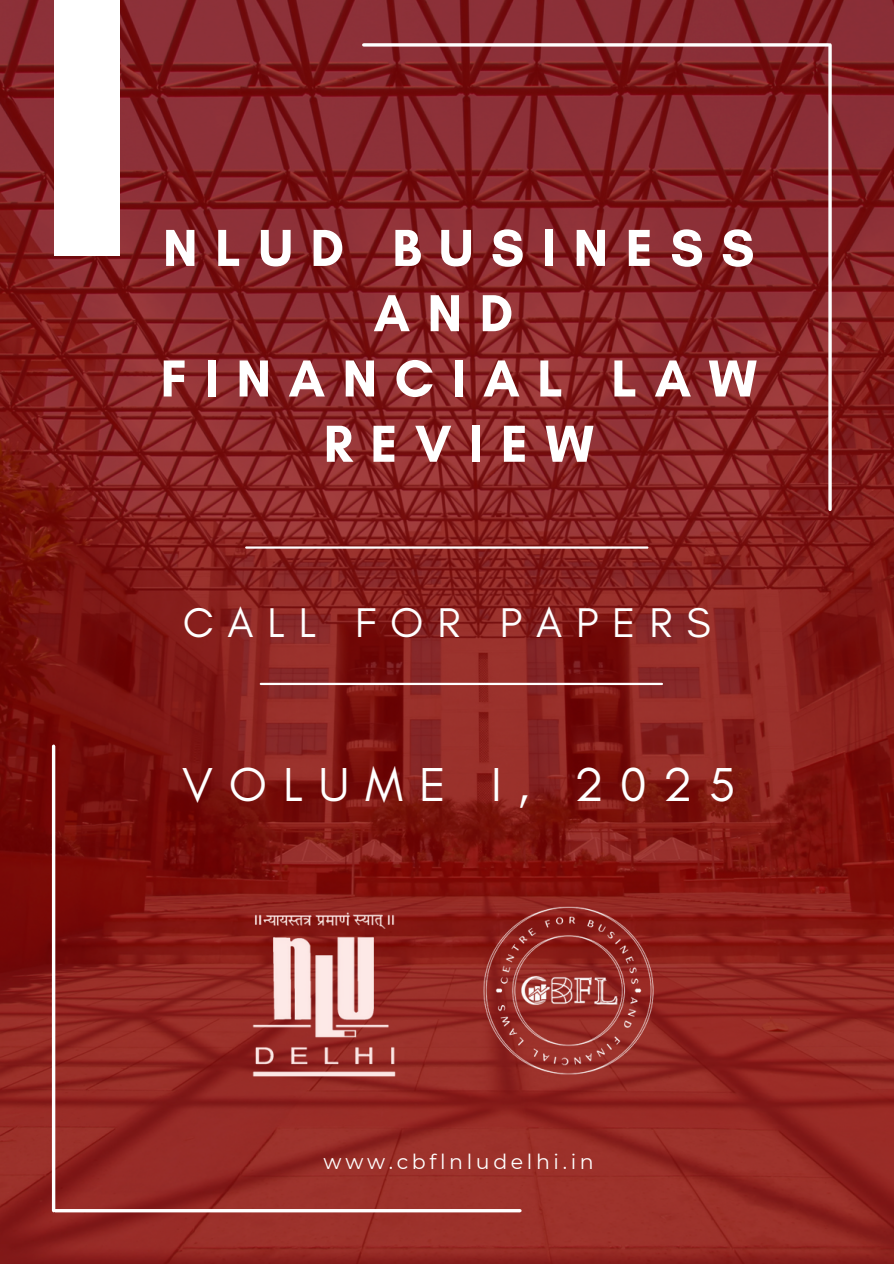
<style>
.page{position:relative;width:894px;height:1264px;background:#fff}
.page>*{position:absolute;margin:0;border:0;box-sizing:border-box;transform-origin:0 0}
.t1{font:700 52.95px/65.2px "Glacial Indifference";letter-spacing:.33em;color:#fff;text-align:center}
.t2{font:48.45px "Glacial Indifference";letter-spacing:.33em;color:#fff}
.t3{font:42.3px "Glacial Indifference";letter-spacing:.33em;color:#fff}
.t4{font:20.55px "Montserrat";letter-spacing:.175em;color:#fff}
</style>
<div class="page">
<img style="left:0;top:0;width:893px;height:1263px">
<hr style="left:828px;top:45px;width:3px;height:464px;background:#fff">
<svg style="left:363px;top:43px;width:465px;height:4px"></svg>
<hr style="left:52px;top:746px;width:3px;height:464px;background:#fff">
<svg style="left:55px;top:1208px;width:465px;height:4px"></svg>
<div style="left:54px;top:0;width:65px;height:256px;background:#fff"></div>
<hr style="left:261px;top:682px;width:400px;height:3px;background:#fff">
<hr style="left:246px;top:546px;width:401px;height:2px;background:#fff">
<img style="left:473px;top:897px;width:192px;height:187px">
<img style="left:251px;top:912px;width:144px;height:164px">
<p class="t1" style="left:160px;top:215px;width:597px">NLUD BUSINESS<br>AND<br>FINANCIAL LAW<br>REVIEW</p>
<p class="t3" style="left:183px;top:597px;width:529px">CALL FOR PAPERS</p>
<p class="t2" style="left:182px;top:755px;width:554px">VOLUME I, 2025</p>
<h1 class="t4" style="left:323px;top:1149px;width:271px">www.cbflnludelhi.in</h1>
</div>
